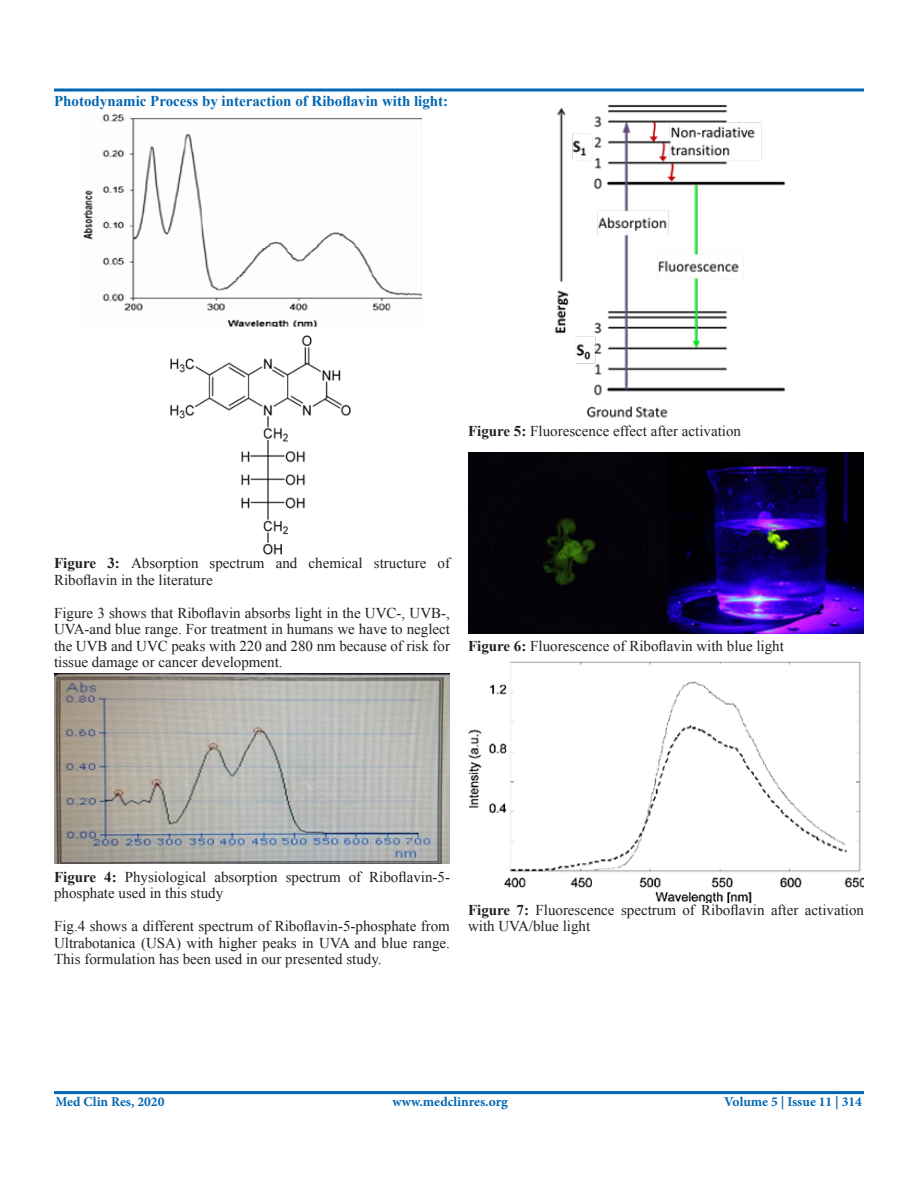
<style>
.page{position:relative;width:918px;height:1188px;background:#fff}
.page>*{position:absolute;margin:0;border:0;box-sizing:border-box;transform-origin:0 0}
.t1{font:15px/16.5px "Times New Roman";color:#231f20}
.t2{font:700 15px "Times New Roman";color:#0166b3}
.t3{font:700 13.5px "Minion Pro";color:#0166b3}
.s1{font-weight:700}
</style>
<div class="page">
<svg style="left:54px;top:88px;width:810px;height:4px;background:#408cc5"></svg>
<svg style="left:54px;top:1091px;width:810px;height:4px;background:#3f8bc5"></svg>
<img style="left:83px;top:114px;width:338px;height:212px">
<img style="left:170px;top:335px;width:181px;height:220px">
<img style="left:55px;top:674px;width:395px;height:190px">
<img style="left:554px;top:105px;width:231px;height:313px">
<img style="left:469px;top:452px;width:395px;height:181px">
<img style="left:468px;top:662px;width:396px;height:240px">
<p class="t2" style="left:54px;top:91px;width:396px">Photodynamic Process by interaction of Riboflavin with light:</p>
<p class="t1" style="left:468px;top:423px;width:275px"><span class="s1">Figure 5:</span> Fluorescence effect after activation</p>
<p class="t1" style="left:54px;top:555px;width:398px"><span class="s1">Figure 3:</span> Absorption spectrum and chemical structure of<br>Riboflavin in the literature</p>
<p class="t1" style="left:54px;top:604px;width:398px;text-align:justify">Figure 3 shows that Riboflavin absorbs light in the UVC-, UVB-, UVA-and blue range. For treatment in humans we have to neglect the UVB and UVC peaks with 220 and 280 nm because of risk for tissue damage or cancer development.</p>
<p class="t1" style="left:468px;top:637px;width:317px"><span class="s1">Figure 6:</span> Fluorescence of Riboflavin with blue light</p>
<p class="t1" style="left:54px;top:868px;width:397px"><span class="s1">Figure 4:</span> Physiological absorption spectrum of Riboflavin-5- phosphate used in this study</p>
<p class="t1" style="left:54px;top:918px;width:398px;text-align:justify">Fig.4 shows a different spectrum of Riboflavin-5-phosphate from Ultrabotanica (USA) with higher peaks in UVA and blue range.<br>This formulation has been used in our presented study.</p>
<p class="t1" style="left:468px;top:901px;width:398px"><span class="s1">Figure 7:</span> Fluorescence spectrum of Riboflavin after activation with UVA/blue light</p>
<p class="t3" style="left:56px;top:1092px;width:110px">Med Clin Res, 2020</p>
<p class="t3" style="left:393px;top:1092px;width:117px">www.medclinres.org</p>
<p class="t3" style="left:724px;top:1092px;width:139px">Volume 5 | Issue 11 | 314</p>
</div>
